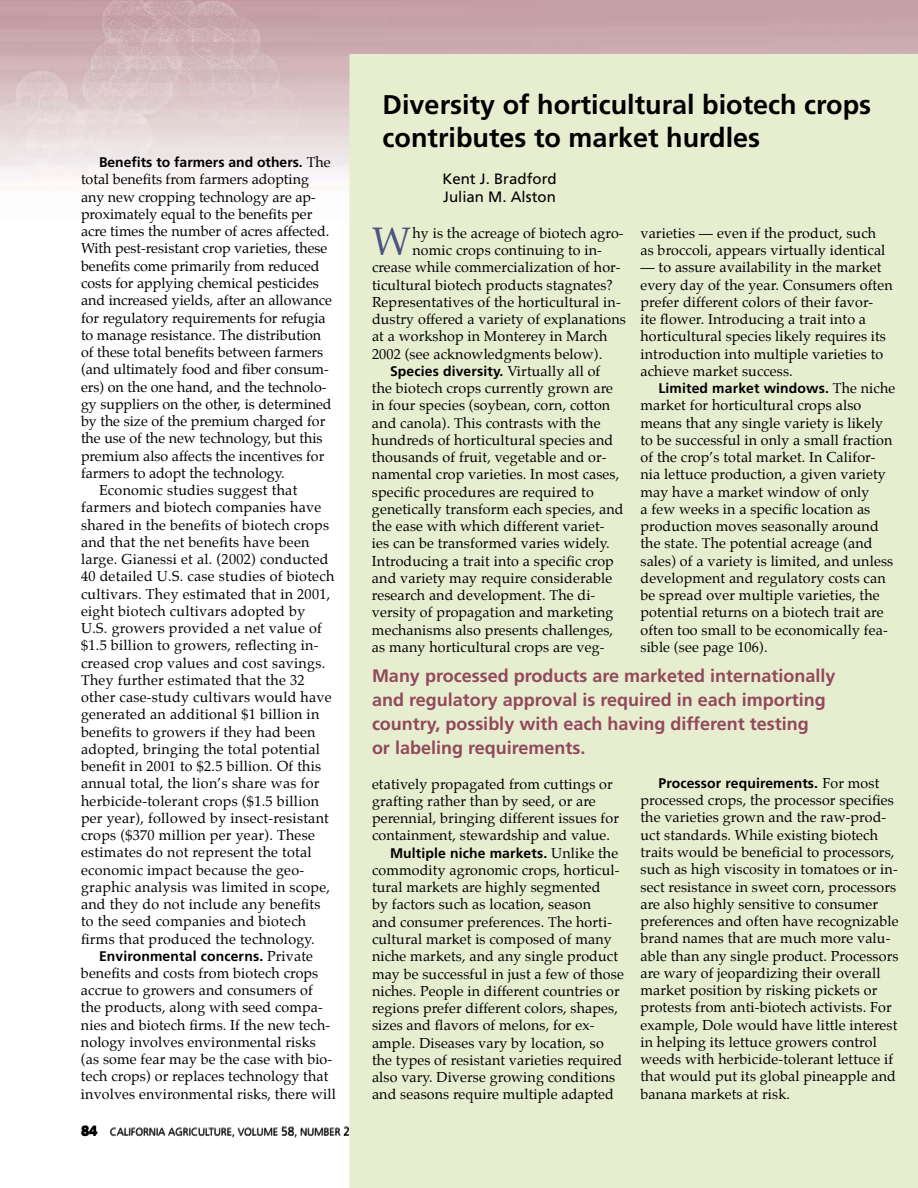
<style>
.page{position:relative;width:918px;height:1188px;background:#fff}
.page>*{position:absolute;margin:0;border:0;box-sizing:border-box;transform-origin:0 0}
.t1{font:39px "Palatino";color:#4c5481}
.t2{font:700 27px/33px "Frutiger";color:#000}
.t3{font:700 18px/24px "Frutiger";color:#92485d}
.t4{font:15px/18px "Frutiger";color:#000}
.t5{font:14.25px/17.2px "Palatino";letter-spacing:.01em;color:#000}
.t6{font:700 13.95px "Frutiger";letter-spacing:.01em;color:#000}
.t7{font:300 10.5px "Frutiger";color:#000}
.s1{font-family:"Palatino";font-weight:400;font-size:14.25px}
.s2{font-weight:900;font-size:13.5px}
.s3{font-size:12px}
</style>
<div class="page">
<img style="left:0;top:0;width:918px;height:217px">
<div style="left:350px;top:55px;width:567px;height:1132px;background:#e7eed0"></div>
<p class="t6" style="left:99px;top:154px;width:233px">Benefits to farmers and others. <span class="s1">The</span></p>
<p class="t5" style="left:81px;top:172px;width:229px">total benefits from farmers adopting</p>
<p class="t5" style="left:81px;top:189px;width:236px">any new cropping technology are ap-</p>
<p class="t5" style="left:81px;top:207px;width:233px">proximately equal to the benefits per</p>
<p class="t5" style="left:81px;top:224px;width:250px">acre times the number of acres affected.</p>
<p class="t5" style="left:81px;top:241px;width:248px">With pest-resistant crop varieties, these</p>
<p class="t5" style="left:81px;top:258px;width:240px">benefits come primarily from reduced</p>
<p class="t5" style="left:81px;top:276px;width:239px">costs for applying chemical pesticides</p>
<p class="t5" style="left:81px;top:293px;width:252px">and increased yields, after an allowance</p>
<p class="t5" style="left:81px;top:310px;width:246px">for regulatory requirements for refugia</p>
<p class="t5" style="left:81px;top:327px;width:242px">to manage resistance. The distribution</p>
<p class="t5" style="left:81px;top:345px;width:244px">of these total benefits between farmers</p>
<p class="t5" style="left:81px;top:362px;width:249px">(and ultimately food and fiber consum-</p>
<p class="t5" style="left:81px;top:379px;width:247px">ers) on the one hand, and the technolo-</p>
<p class="t5" style="left:81px;top:397px;width:252px">gy suppliers on the other, is determined</p>
<p class="t5" style="left:81px;top:414px;width:246px">by the size of the premium charged for</p>
<p class="t5" style="left:81px;top:431px;width:243px">the use of the new technology, but this</p>
<p class="t5" style="left:81px;top:448px;width:245px">premium also affects the incentives for</p>
<p class="t5" style="left:81px;top:466px;width:205px">farmers to adopt the technology.</p>
<p class="t5" style="left:99px;top:483px;width:200px">Economic studies suggest that</p>
<p class="t5" style="left:81px;top:500px;width:242px">farmers and biotech companies have</p>
<p class="t5" style="left:81px;top:517px;width:250px">shared in the benefits of biotech crops</p>
<p class="t5" style="left:81px;top:535px;width:230px">and that the net benefits have been</p>
<p class="t5" style="left:81px;top:552px;width:249px">large. Gianessi et al. (2002) conducted</p>
<p class="t5" style="left:81px;top:569px;width:255px">40 detailed U.S. case studies of biotech</p>
<p class="t5" style="left:81px;top:586px;width:251px">cultivars. They estimated that in 2001,</p>
<p class="t5" style="left:81px;top:604px;width:226px">eight biotech cultivars adopted by</p>
<p class="t5" style="left:81px;top:621px;width:242px">U.S. growers provided a net value of</p>
<p class="t5" style="left:81px;top:638px;width:239px">$1.5 billion to growers, reflecting in-</p>
<p class="t5" style="left:81px;top:655px;width:246px">creased crop values and cost savings.</p>
<p class="t5" style="left:81px;top:673px;width:225px">They further estimated that the 32</p>
<p class="t5" style="left:81px;top:690px;width:252px">other case-study cultivars would have</p>
<p class="t5" style="left:81px;top:707px;width:240px">generated an additional $1 billion in</p>
<p class="t5" style="left:81px;top:724px;width:236px">benefits to growers if they had been</p>
<p class="t5" style="left:81px;top:742px;width:240px">adopted, bringing the total potential</p>
<p class="t5" style="left:81px;top:759px;width:242px">benefit in 2001 to $2.5 billion. Of this</p>
<p class="t5" style="left:81px;top:776px;width:240px">annual total, the lion’s share was for</p>
<p class="t5" style="left:81px;top:793px;width:240px">herbicide-tolerant crops ($1.5 billion</p>
<p class="t5" style="left:81px;top:811px;width:249px">per year), followed by insect-resistant</p>
<p class="t5" style="left:81px;top:828px;width:235px">crops ($370 million per year). These</p>
<p class="t5" style="left:81px;top:845px;width:232px">estimates do not represent the total</p>
<p class="t5" style="left:81px;top:862px;width:225px">economic impact because the geo-</p>
<p class="t5" style="left:81px;top:880px;width:251px">graphic analysis was limited in scope,</p>
<p class="t5" style="left:81px;top:897px;width:241px">and they do not include any benefits</p>
<p class="t5" style="left:81px;top:914px;width:227px">to the seed companies and biotech</p>
<p class="t5" style="left:81px;top:931px;width:235px">firms that produced the technology.</p>
<p class="t6" style="left:99px;top:948px;width:216px">Environmental concerns. <span class="s1">Private</span></p>
<p class="t5" style="left:81px;top:966px;width:256px">benefits and costs from biotech crops accrue to growers and consumers of the products, along with seed compa&shy;nies and biotech firms. If the new tech&shy;nology involves environmental risks (as some fear may be the case with bio&shy;tech crops) or replaces technology that involves environmental risks, there will</p>
<p class="t7" style="left:81px;top:1126px;width:271px"><span class="s2">84</span> CALIFORNIA AGRICULTURE, VOLUME <span class="s3">58</span>, NUMBER <span class="s3">2</span></p>
<h2 class="t2" style="left:383px;top:88px;width:490px">Diversity of horticultural biotech crops contributes to market hurdles</h2>
<p class="t4" style="left:442px;top:169px;width:116px">Kent J. Bradford<br>Julian M. Alston</p>
<h1 class="t1" style="left:372px;top:216px;width:40px">W</h1>
<p class="t5" style="left:413px;top:226px;width:213px">hy is the acreage of biotech agro-</p>
<p class="t5" style="left:413px;top:243px;width:191px">nomic crops continuing to in-</p>
<p class="t5" style="left:372px;top:260px;width:250px">crease while commercialization of hor-</p>
<p class="t5" style="left:372px;top:277px;width:242px">ticultural biotech products stagnates?</p>
<p class="t5" style="left:372px;top:295px;width:250px">Representatives of the horticultural in-</p>
<p class="t5" style="left:372px;top:312px;width:255px">dustry offered a variety of explanations</p>
<p class="t5" style="left:372px;top:329px;width:237px">at a workshop in Monterey in March</p>
<p class="t5" style="left:372px;top:346px;width:232px">2002 (see acknowledgments below).</p>
<p class="t6" style="left:390px;top:363px;width:212px">Species diversity. <span class="s1">Virtually all of</span></p>
<p class="t5" style="left:372px;top:381px;width:253px">the biotech crops currently grown are in four species (soybean, corn, cotton and canola). This contrasts with the hundreds of horticultural species and thousands of fruit, vegetable and or&shy;namental crop varieties. In most cases, specific procedures are required to genetically transform each species, and the ease with which different variet&shy;ies can be transformed varies widely.<br>Introducing a trait into a specific crop and variety may require considerable research and development. The di&shy;versity of propagation and marketing mechanisms also presents challenges, as many horticultural crops are veg-</p>
<p class="t5" style="left:640px;top:226px;width:246px">varieties — even if the product, such as broccoli, appears virtually identical</p>
<p class="t5" style="left:640px;top:260px;width:254px">— to assure availability in the market every day of the year. Consumers often prefer different colors of their favor&shy;ite flower. Introducing a trait into a horticultural species likely requires its introduction into multiple varieties to achieve market success.</p>
<p class="t6" style="left:658px;top:380px;width:238px">Limited market windows. <span class="s1">The niche</span></p>
<p class="t5" style="left:641px;top:398px;width:254px">market for horticultural crops also means that any single variety is likely to be successful in only a small fraction of the crop’s total market. In Califor&shy;nia lettuce production, a given variety may have a market window of only<br>a few weeks in a specific location as production moves seasonally around the state. The potential acreage (and sales) of a variety is limited, and unless development and regulatory costs can be spread over multiple varieties, the potential returns on a biotech trait are often too small to be economically fea&shy;sible (see page 106).</p>
<p class="t3" style="left:372px;top:664px;width:465px">Many processed products are marketed internationally and regulatory approval is required in each importing country, possibly with each having different testing<br>or labeling requirements.</p>
<p class="t5" style="left:372px;top:776px;width:249px">etatively propagated from cuttings or grafting rather than by seed, or are perennial, bringing different issues for containment, stewardship and value.</p>
<p class="t6" style="left:390px;top:845px;width:230px">Multiple niche markets. <span class="s1">Unlike the</span></p>
<p class="t5" style="left:372px;top:863px;width:253px">commodity agronomic crops, horticul&shy;tural markets are highly segmented<br>by factors such as location, season<br>and consumer preferences. The horti&shy;cultural market is composed of many niche markets, and any single product may be successful in just a few of those niches. People in different countries or regions prefer different colors, shapes, sizes and flavors of melons, for ex&shy;ample. Diseases vary by location, so the types of resistant varieties required also vary. Diverse growing conditions and seasons require multiple adapted</p>
<p class="t6" style="left:658px;top:775px;width:222px">Processor requirements. <span class="s1">For most</span></p>
<p class="t5" style="left:641px;top:793px;width:260px">processed crops, the processor specifies the varieties grown and the raw-prod&shy;uct standards. While existing biotech traits would be beneficial to processors, such as high viscosity in tomatoes or in&shy;sect resistance in sweet corn, processors are also highly sensitive to consumer preferences and often have recognizable brand names that are much more valu&shy;able than any single product. Processors are wary of jeopardizing their overall market position by risking pickets or protests from anti-biotech activists. For example, Dole would have little interest in helping its lettuce growers control weeds with herbicide-tolerant lettuce if that would put its global pineapple and banana markets at risk.</p>
</div>
